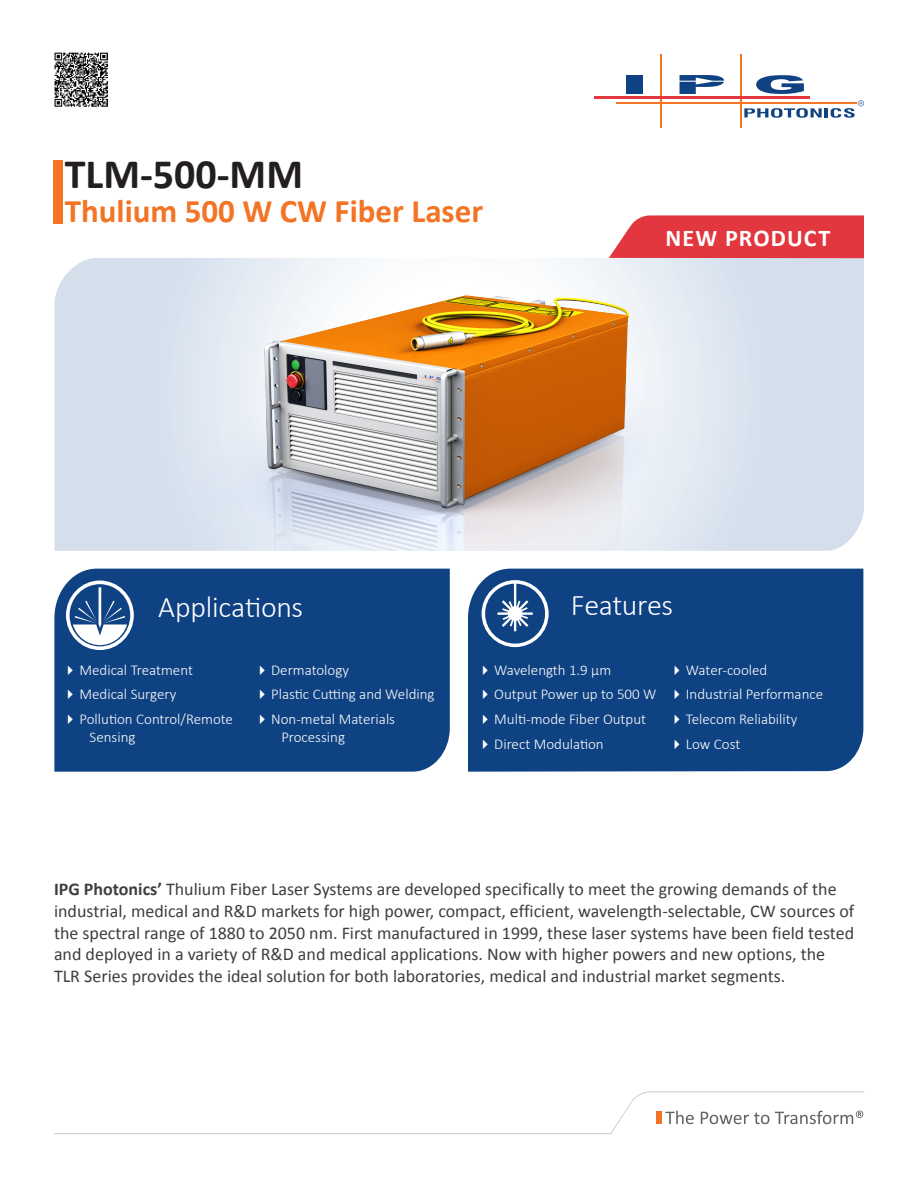
<style>
.page{position:relative;width:918px;height:1188px;background:#fff}
.page>*{position:absolute;margin:0;border:0;box-sizing:border-box;transform-origin:0 0}
.Heading{font:700 42px "Calibri";color:#231f20}
.Sub_Head{font:700 33px "Calibri";color:#f37424}
.t1{font:300 30px "Calibri";letter-spacing:-.01em;color:#fff}
.t2{font:700 24px "Calibri";letter-spacing:.045em;color:#fff}
.Body_Text{font:18px/21.6px "Calibri";color:#3e3e3f}
.t3{font:300 15px/18px "Calibri";color:#fff}
.s1{font-weight:700}
</style>
<div class="page">
<svg style="left:756px;top:75px;width:48px;height:19px"></svg>
<hr style="left:660px;top:54px;width:1px;height:74px;background:#f47523">
<hr style="left:617px;top:103px;width:240px;height:1px;background:#f47523">
<hr style="left:741px;top:54px;width:1px;height:74px;background:#f47523">
<hr style="left:594px;top:96px;width:215px;height:3px;background:#e3373f">
<svg style="left:744px;top:100px;width:120px;height:18px"></svg>
<div style="left:626px;top:75px;width:16px;height:6px;background:#0f4282"></div>
<div style="left:626px;top:82px;width:16px;height:12px;background:#0f4282"></div>
<svg style="left:680px;top:75px;width:44px;height:19px"></svg>
<svg style="left:54px;top:1091px;width:811px;height:43px"></svg>
<svg style="left:54px;top:223px;width:810px;height:328px"></svg>
<div style="left:54px;top:160px;width:9px;height:63px;background:#f37424"></div>
<svg style="left:609px;top:215px;width:255px;height:43px;background:#e4444c"></svg>
<img style="left:54px;top:53px;width:53px;height:53px">
<div style="left:468px;top:569px;width:395px;height:203px;background:#0f4282"></div>
<div style="left:54px;top:569px;width:396px;height:203px;background:#0f4282"></div>
<svg style="left:482px;top:580px;width:67px;height:67px"></svg>
<svg style="left:66px;top:581px;width:68px;height:69px"></svg>
<img style="left:203px;top:258px;width:499px;height:293px">
<svg style="left:68px;top:665px;width:5px;height:10px"></svg>
<svg style="left:68px;top:690px;width:5px;height:9px"></svg>
<svg style="left:68px;top:715px;width:5px;height:9px"></svg>
<svg style="left:260px;top:665px;width:5px;height:10px"></svg>
<svg style="left:260px;top:690px;width:5px;height:9px"></svg>
<svg style="left:260px;top:715px;width:5px;height:9px"></svg>
<svg style="left:483px;top:665px;width:5px;height:10px"></svg>
<svg style="left:483px;top:690px;width:5px;height:9px"></svg>
<svg style="left:483px;top:715px;width:5px;height:9px"></svg>
<svg style="left:483px;top:739px;width:5px;height:10px"></svg>
<svg style="left:675px;top:665px;width:4px;height:10px"></svg>
<svg style="left:675px;top:690px;width:4px;height:9px"></svg>
<svg style="left:675px;top:715px;width:4px;height:9px"></svg>
<svg style="left:675px;top:739px;width:4px;height:10px"></svg>
<p class="Heading" style="left:65px;top:147px;width:240px">TLM-500-MM</p>
<p class="Sub_Head" style="left:65px;top:190px;width:420px">Thulium 500 W CW Fiber Laser</p>
<p class="t2" style="left:666px;top:223px;width:166px">NEW PRODUCT</p>
<p class="t1" style="left:158px;top:588px;width:146px">Applications</p>
<p class="t3" style="left:80px;top:660px;width:115px">Medical Treatment</p>
<p class="t3" style="left:80px;top:685px;width:98px">Medical Surgery</p>
<p class="t3" style="left:90px;top:710px;width:145px;text-indent:-10px">Pollution Control/Remote<br>Sensing</p>
<p class="t3" style="left:271px;top:660px;width:79px">Dermatology</p>
<p class="t3" style="left:271px;top:685px;width:165px">Plastic Cutting and Welding</p>
<p class="t3" style="left:281px;top:710px;width:115px;text-indent:-10px">Non-metal Materials<br>Processing</p>
<p class="t1" style="left:571px;top:587px;width:104px">Features</p>
<p class="t3" style="left:494px;top:660px;width:119px">Wavelength 1.9 μm</p>
<p class="t3" style="left:494px;top:685px;width:164px">Output Power up to 500 W</p>
<p class="t3" style="left:494px;top:710px;width:153px">Multi-mode Fiber Output</p>
<p class="t3" style="left:494px;top:735px;width:111px">Direct Modulation</p>
<p class="t3" style="left:686px;top:660px;width:83px">Water-cooled</p>
<p class="t3" style="left:686px;top:685px;width:139px">Industrial Performance</p>
<p class="t3" style="left:686px;top:710px;width:113px">Telecom Reliability</p>
<p class="t3" style="left:686px;top:735px;width:56px">Low Cost</p>
<p class="Body_Text" style="left:54px;top:879px;width:802px"><span class="s1">IPG Photonics’</span> Thulium Fiber Laser Systems are developed specifically to meet the growing demands of the industrial, medical and R&amp;D markets for high power, compact, efficient, wavelength-selectable, CW sources of the spectral range of 1880 to 2050 nm. First manufactured in 1999, these laser systems have been field tested and deployed in a variety of R&amp;D and medical applications. Now with higher powers and new options, the</p>
<p class="Body_Text" style="left:54px;top:965px;width:733px">TLR Series provides the ideal solution for both laboratories, medical and industrial market segments.</p>
</div>
